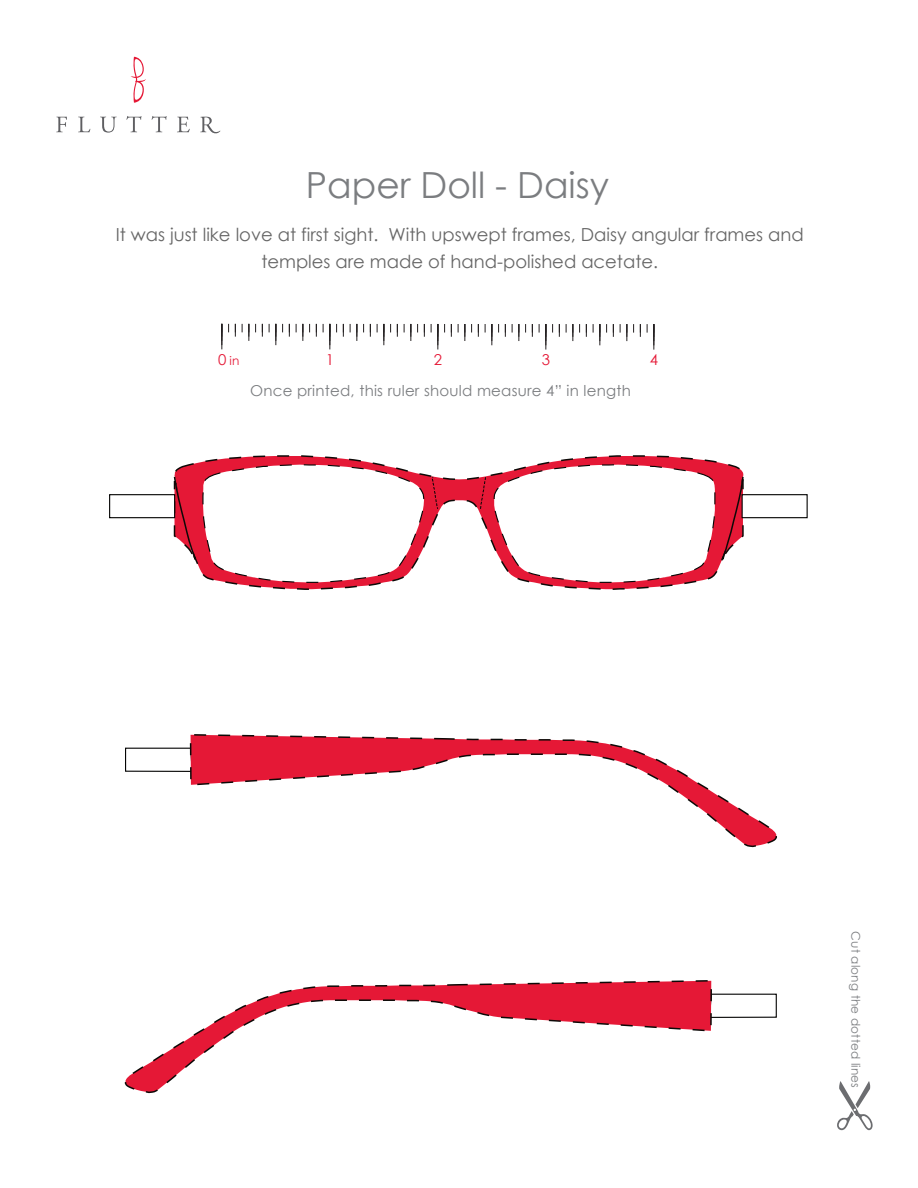
<style>
.page{position:relative;width:918px;height:1188px;background:#fff}
.page>*{position:absolute;margin:0;border:0;box-sizing:border-box;transform-origin:0 0}
.t1{font:36px "Century Gothic";color:#7b7d80}
.t2{font:18px/27px "Century Gothic";color:#666;text-align:center}
.t3{font:15px "Century Gothic";letter-spacing:.015em;color:#7b7d80}
.t4{font:15px "Century Gothic";color:#e51836}
.t5{font:12px "Century Gothic";letter-spacing:.015em;color:#7b7d80}
.t6{font:12px "Century Gothic";color:#e51836}
.s1{font-size:15px}
</style>
<div class="page">
<svg style="left:56px;top:117px;width:11px;height:15px"></svg>
<svg style="left:78px;top:117px;width:12px;height:15px"></svg>
<svg style="left:100px;top:117px;width:17px;height:16px"></svg>
<svg style="left:126px;top:116px;width:15px;height:16px"></svg>
<svg style="left:152px;top:116px;width:15px;height:16px"></svg>
<svg style="left:177px;top:117px;width:13px;height:15px"></svg>
<svg style="left:200px;top:117px;width:20px;height:16px"></svg>
<svg style="left:131px;top:57px;width:15px;height:46px"></svg>
<svg style="left:837px;top:1081px;width:36px;height:49px"></svg>
<svg style="left:235px;top:324px;width:1px;height:13px"></svg>
<svg style="left:262px;top:324px;width:1px;height:13px"></svg>
<svg style="left:289px;top:324px;width:1px;height:13px"></svg>
<svg style="left:316px;top:324px;width:1px;height:13px"></svg>
<svg style="left:343px;top:324px;width:1px;height:13px"></svg>
<svg style="left:370px;top:324px;width:1px;height:13px"></svg>
<svg style="left:397px;top:324px;width:1px;height:13px"></svg>
<svg style="left:424px;top:324px;width:1px;height:13px"></svg>
<svg style="left:451px;top:324px;width:1px;height:13px"></svg>
<svg style="left:478px;top:324px;width:1px;height:13px"></svg>
<svg style="left:505px;top:324px;width:1px;height:13px"></svg>
<svg style="left:532px;top:324px;width:1px;height:13px"></svg>
<svg style="left:559px;top:324px;width:1px;height:13px"></svg>
<svg style="left:586px;top:324px;width:1px;height:13px"></svg>
<svg style="left:613px;top:324px;width:1px;height:13px"></svg>
<svg style="left:640px;top:324px;width:1px;height:13px"></svg>
<svg style="left:249px;top:324px;width:7px;height:17px"></svg>
<svg style="left:303px;top:324px;width:7px;height:17px"></svg>
<svg style="left:357px;top:324px;width:7px;height:17px"></svg>
<svg style="left:411px;top:324px;width:7px;height:17px"></svg>
<svg style="left:465px;top:324px;width:7px;height:17px"></svg>
<svg style="left:519px;top:324px;width:7px;height:17px"></svg>
<svg style="left:573px;top:324px;width:7px;height:17px"></svg>
<svg style="left:627px;top:324px;width:7px;height:17px"></svg>
<svg style="left:276px;top:324px;width:7px;height:21px"></svg>
<svg style="left:384px;top:324px;width:7px;height:21px"></svg>
<svg style="left:492px;top:324px;width:7px;height:21px"></svg>
<svg style="left:600px;top:324px;width:7px;height:21px"></svg>
<svg style="left:222px;top:324px;width:7px;height:25px"></svg>
<svg style="left:330px;top:324px;width:7px;height:25px"></svg>
<svg style="left:438px;top:324px;width:7px;height:25px"></svg>
<svg style="left:546px;top:324px;width:7px;height:26px"></svg>
<svg style="left:654px;top:324px;width:1px;height:26px"></svg>
<svg style="left:197px;top:455px;width:524px;height:135px"></svg>
<svg style="left:480px;top:477px;width:6px;height:32px"></svg>
<svg style="left:432px;top:477px;width:6px;height:32px"></svg>
<div style="left:109px;top:494px;width:66px;height:24px;background:#fff;border:1px solid #050504"></div>
<div style="left:742px;top:494px;width:66px;height:24px;background:#fff;border:1px solid #050504"></div>
<svg style="left:713px;top:993px;width:64px;height:25px"></svg>
<svg style="left:124px;top:980px;width:589px;height:114px"></svg>
<svg style="left:493px;top:463px;width:252px;height:121px"></svg>
<svg style="left:173px;top:463px;width:252px;height:121px"></svg>
<svg style="left:125px;top:747px;width:64px;height:25px"></svg>
<svg style="left:189px;top:734px;width:588px;height:114px"></svg>
<h1 class="t1" style="left:306px;top:163px;width:305px">Paper Doll - Daisy</h1>
<p class="t2" style="left:116px;top:220px;width:690px">It was just like love at first sight. With upswept frames, Daisy angular frames and temples are made of hand-polished acetate.</p>
<p class="t6" style="left:218px;top:353px;width:23px"><span class="s1">0</span> in</p>
<p class="t4" style="left:326px;top:350px;width:10px">1</p>
<p class="t4" style="left:434px;top:350px;width:10px">2</p>
<p class="t4" style="left:542px;top:350px;width:10px">3</p>
<p class="t4" style="left:650px;top:350px;width:10px">4</p>
<p class="t3" style="left:250px;top:382px;width:382px">Once printed, this ruler should measure 4” in length</p>
<p class="t5" style="left:863px;top:931px;width:158px;rotate:90deg">Cut along the dotted lines</p>
</div>
